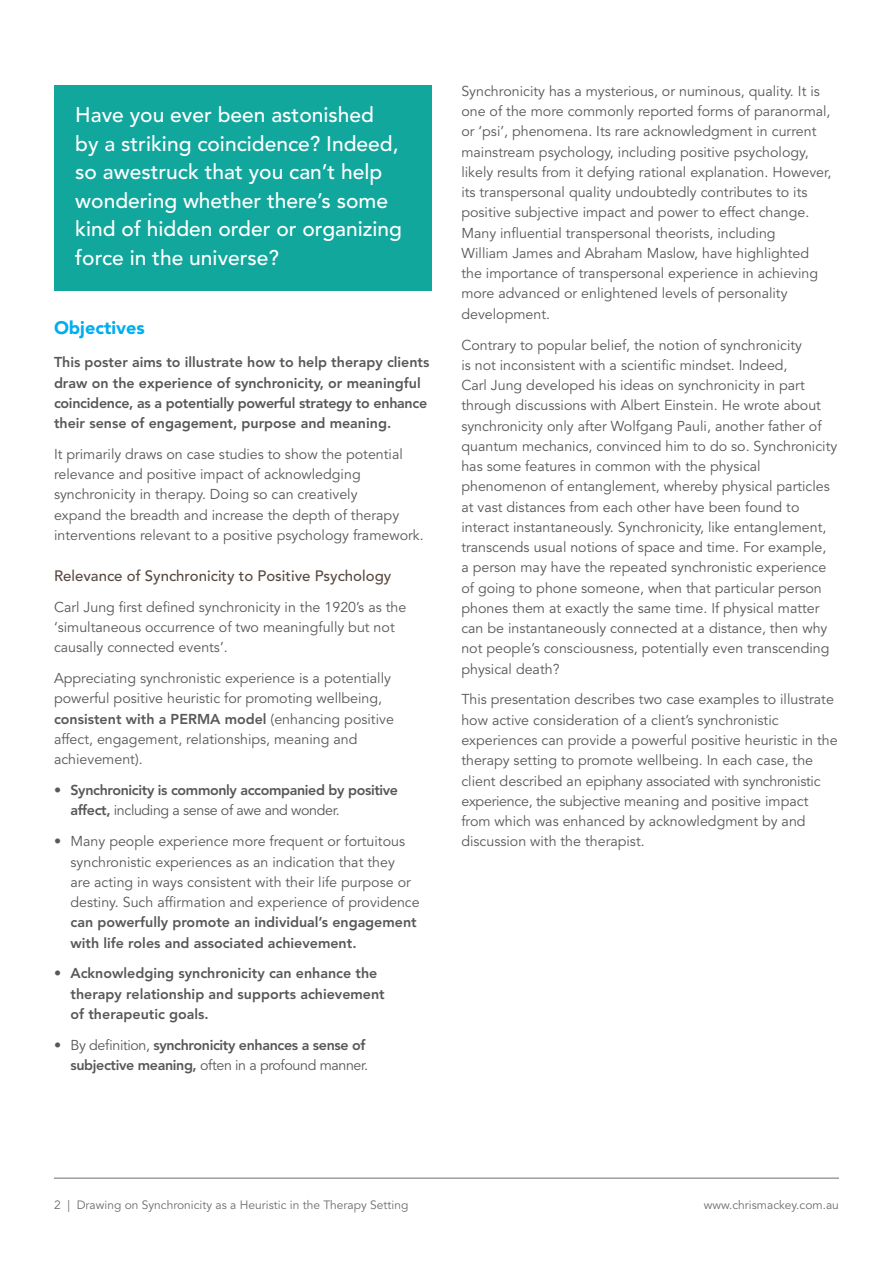
<style>
.page{position:relative;width:893px;height:1263px;background:#fff}
.page>*{position:absolute;margin:0;border:0;box-sizing:border-box;transform-origin:0 0}
.t1{font:500 21px/28.5px "Avenir";color:#fff}
.t2{font:900 18px "Avenir";color:#00aeef}
.t3{font:500 15px "Avenir";color:#594a41}
.t4{font:14.25px/20.2px "Avenir";color:#57585a}
.t5{font:800 14.25px/20.2px "Avenir";color:#57585a}
.t6{font:800 14.25px/20.2px "Avenir";letter-spacing:-.025em;color:#57585a}
.t7{font:12px "Avenir";color:#6c6d70}
.s1{font-weight:800}
.s2{font-weight:400}
</style>
<div class="page">
<div style="left:54px;top:85px;width:378px;height:205px;background:#12a79d"></div>
<hr style="left:54px;top:1178px;width:785px;height:1px;background:#6c6d70">
<p class="t1" style="left:75px;top:101px;width:328px">Have you ever been astonished by a striking coincidence? Indeed, so awestruck that you can’t help wondering whether there’s some kind of hidden order or organizing force in the universe?</p>
<p class="t2" style="left:54px;top:317px;width:92px">Objectives</p>
<p class="t5" style="left:54px;top:352px;width:377px">This poster aims to illustrate how to help therapy clients draw on the experience of synchronicity, or meaningful coincidence, as a potentially powerful strategy to enhance their sense of engagement, purpose and meaning.</p>
<p class="t4" style="left:54px;top:444px;width:371px">It primarily draws on case studies to show the potential relevance and positive impact of acknowledging synchronicity in therapy. Doing so can creatively<br>expand the breadth and increase the depth of therapy interventions relevant to a positive psychology framework.</p>
<p class="t3" style="left:54px;top:567px;width:339px">Relevance of Synchronicity to Positive Psychology</p>
<p class="t4" style="left:54px;top:597px;width:354px">Carl Jung first defined synchronicity in the 1920’s as the ‘simultaneous occurrence of two meaningfully but not causally connected events’.</p>
<p class="t4" style="left:54px;top:669px;width:341px">Appreciating synchronistic experience is a potentially powerful positive heuristic for promoting wellbeing, <span class="s1">consistent with a PERMA model</span> (enhancing positive affect, engagement, relationships, meaning and achievement).</p>
<p class="t6" style="left:70px;top:780px;width:329px;text-indent:-16px"><span class="s2">•</span> Synchronicity is commonly accompanied by positive affect, <span class="s2">including a sense of awe and wonder.</span></p>
<p class="t4" style="left:70px;top:832px;width:351px;text-indent:-16px">• Many people experience more frequent or fortuitous synchronistic experiences as an indication that they<br>are acting in ways consistent with their life purpose or destiny. Such affirmation and experience of providence <span class="s1">can powerfully promote an individual’s engagement with life roles and associated achievement.</span></p>
<p class="t5" style="left:70px;top:963px;width:316px;text-indent:-16px"><span class="s2">•</span> Acknowledging synchronicity can enhance the therapy relationship and supports achievement of therapeutic goals.</p>
<p class="t6" style="left:54px;top:1035px;width:316px;text-align:right"><span class="s2">• By definition,</span> synchronicity enhances a sense of subjective meaning, <span class="s2">often in a profound manner.</span></p>
<p class="t4" style="left:461px;top:81px;width:372px">Synchronicity has a mysterious, or numinous, quality. It is one of the more commonly reported forms of paranormal, or ‘psi’, phenomena. Its rare acknowledgment in current mainstream psychology, including positive psychology, likely results from it defying rational explanation. However, its transpersonal quality undoubtedly contributes to its positive subjective impact and power to effect change.<br>Many influential transpersonal theorists, including<br>William James and Abraham Maslow, have highlighted the importance of transpersonal experience in achieving more advanced or enlightened levels of personality development.</p>
<p class="t4" style="left:461px;top:335px;width:377px">Contrary to popular belief, the notion of synchronicity<br>is not inconsistent with a scientific mindset. Indeed,<br>Carl Jung developed his ideas on synchronicity in part through discussions with Albert Einstein. He wrote about synchronicity only after Wolfgang Pauli, another father of quantum mechanics, convinced him to do so. Synchronicity has some features in common with the physical phenomenon of entanglement, whereby physical particles at vast distances from each other have been found to interact instantaneously. Synchronicity, like entanglement, transcends usual notions of space and time. For example, a person may have the repeated synchronistic experience of going to phone someone, when that particular person phones them at exactly the same time. If physical matter can be instantaneously connected at a distance, then why not people’s consciousness, potentially even transcending physical death?</p>
<p class="t4" style="left:461px;top:690px;width:378px">This presentation describes two case examples to illustrate how active consideration of a client’s synchronistic experiences can provide a powerful positive heuristic in the therapy setting to promote wellbeing. In each case, the client described an epiphany associated with synchronistic experience, the subjective meaning and positive impact from which was enhanced by acknowledgment by and discussion with the therapist.</p>
<p class="t7" style="left:54px;top:1198px;width:356px">2 | Drawing on Synchronicity as a Heuristic in the Therapy Setting</p>
<p class="t7" style="left:704px;top:1198px;width:137px">www.chrismackey.com.au</p>
</div>
